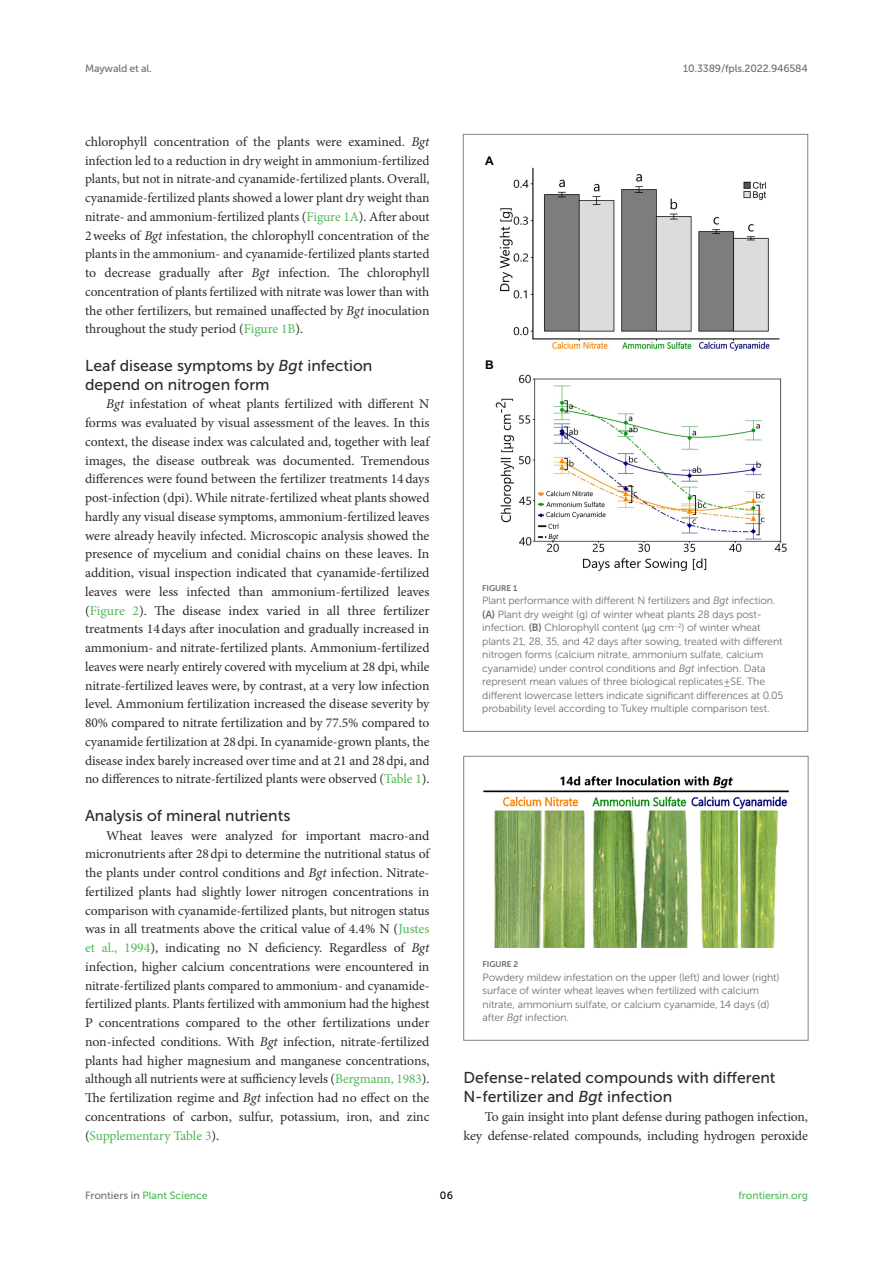
<style>
.page{position:relative;width:893px;height:1263px;background:#fff}
.page>*{position:absolute;margin:0;border:0;box-sizing:border-box;transform-origin:0 0}
.HEAD_3{font:15.75px/18.8px "Museo Sans 500";color:#2b2b2a}
.TEXT_FLUSH{font:13.5px/18.8px "Minion Pro";letter-spacing:-.01em;color:#2b2b2a;text-align:justify}
.t1{font:700 12px "Arial";color:#000}
.FIG_LEG{font:10.5px/13.5px "Museo Sans 300";letter-spacing:-.01em;color:#706f70}
.t2{font:10.5px "Museo Sans 500";color:#4eb855}
.t3{font:10.5px "Museo Sans 500";letter-spacing:-.015em;color:#706f70}
.t4{font:10.5px "Museo Sans 500";color:#000}
.FIG_HD{font:8.25px "Museo Sans 700";letter-spacing:-.01em;color:#706f70}
.s1{font-style:italic}
.s2{color:#4eb855}
.s3{font-family:"Museo Sans 700"}
.s4{font-family:"STIX General"}
.s5{color:#706f70}
</style>
<div class="page">
<img style="left:495px;top:167px;width:292px;height:404px">
<img style="left:483px;top:776px;width:306px;height:172px">
<div style="left:463px;top:756px;width:345px;height:284px;border:1px solid #808285"></div>
<p class="t3" style="left:85px;top:63px;width:68px">Maywald et al.</p>
<p class="t3" style="left:683px;top:63px;width:126px">10.3389/fpls.2022.946584</p>
<p class="TEXT_FLUSH" style="left:85px;top:132px;width:346px">chlorophyll concentration of the plants were examined. <span class="s1">Bgt </span>infection led to a reduction in dry weight in ammonium-fertilized plants, but not in nitrate-and cyanamide-fertilized plants. Overall, cyanamide-fertilized plants showed a lower plant dry weight than nitrate- and ammonium-fertilized plants (<span class="s2">Figure 1A</span>). After about 2weeks of <span class="s1">Bgt</span> infestation, the chlorophyll concentration of the plants in the ammonium- and cyanamide-fertilized plants started to decrease gradually after <span class="s1">Bgt</span> infection. The chlorophyll concentration of plants fertilized with nitrate was lower than with the other fertilizers, but remained unaffected by <span class="s1">Bgt</span> inoculation throughout the study period (<span class="s2">Figure 1B</span>).</p>
<p class="HEAD_3" style="left:85px;top:356px;width:289px">Leaf disease symptoms by <span class="s1">Bgt</span> infection depend on nitrogen form</p>
<p class="TEXT_FLUSH" style="left:85px;top:395px;width:346px;text-indent:21px"><span class="s1">Bgt</span> infestation of wheat plants fertilized with different N forms was evaluated by visual assessment of the leaves. In this context, the disease index was calculated and, together with leaf images, the disease outbreak was documented. Tremendous differences were found between the fertilizer treatments 14days post-infection (dpi). While nitrate-fertilized wheat plants showed hardly any visual disease symptoms, ammonium-fertilized leaves were already heavily infected. Microscopic analysis showed the presence of mycelium and conidial chains on these leaves. In addition, visual inspection indicated that cyanamide-fertilized leaves were less infected than ammonium-fertilized leaves (<span class="s2">Figure 2</span>). The disease index varied in all three fertilizer treatments 14days after inoculation and gradually increased in ammonium- and nitrate-fertilized plants. Ammonium-fertilized leaves were nearly entirely covered with mycelium at 28 dpi, while nitrate-fertilized leaves were, by contrast, at a very low infection level. Ammonium fertilization increased the disease severity by 80% compared to nitrate fertilization and by 77.5% compared to cyanamide fertilization at 28dpi. In cyanamide-grown plants, the disease index barely increased over time and at 21 and 28dpi, and no differences to nitrate-fertilized plants were observed (<span class="s2">Table 1</span>).</p>
<p class="HEAD_3" style="left:85px;top:806px;width:207px">Analysis of mineral nutrients</p>
<p class="TEXT_FLUSH" style="left:85px;top:826px;width:346px;text-indent:21px">Wheat leaves were analyzed for important macro-and micronutrients after 28dpi to determine the nutritional status of the plants under control conditions and <span class="s1">Bgt</span> infection. Nitrate&shy;fertilized plants had slightly lower nitrogen concentrations in comparison with cyanamide-fertilized plants, but nitrogen status was in all treatments above the critical value of 4.4% N (<span class="s2">Justes et al., 1994</span>), indicating no N deficiency. Regardless of <span class="s1">Bgt </span>infection, higher calcium concentrations were encountered in nitrate-fertilized plants compared to ammonium- and cyanamide&shy;fertilized plants. Plants fertilized with ammonium had the highest P concentrations compared to the other fertilizations under non-infected conditions. With <span class="s1">Bgt</span> infection, nitrate-fertilized plants had higher magnesium and manganese concentrations, although all nutrients were at sufficiency levels (<span class="s2">Bergmann, 1983</span>).<br>The fertilization regime and <span class="s1">Bgt</span> infection had no effect on the concentrations of carbon, sulfur, potassium, iron, and zinc (<span class="s2">Supplementary Table 3</span>).</p>
<p class="t1" style="left:485px;top:152px;width:10px">A</p>
<p class="t1" style="left:485px;top:357px;width:10px">B</p>
<p class="FIG_HD" style="left:482px;top:583px;width:37px">FIGURE 1</p>
<p class="FIG_LEG" style="left:482px;top:594px;width:303px">Plant performance with different N fertilizers and <span class="s1">Bgt</span> infection. <span class="s3">(A)</span> Plant dry weight (g) of winter wheat plants 28 days post&shy;infection. <span class="s3">(B)</span> Chlorophyll content (<span class="s4">μ</span>g cm<sup>−</sup><sup>2</sup>) of winter wheat plants 21, 28, 35, and 42 days after sowing, treated with different nitrogen forms (calcium nitrate, ammonium sulfate, calcium cyanamide) under control conditions and <span class="s1">Bgt</span> infection. Data represent mean values of three biological replicates ± SE. The different lowercase letters indicate significant differences at 0.05 probability level according to Tukey multiple comparison test.</p>
<p class="FIG_HD" style="left:483px;top:960px;width:37px">FIGURE 2</p>
<p class="FIG_LEG" style="left:483px;top:970px;width:298px">Powdery mildew infestation on the upper (left) and lower (right) surface of winter wheat leaves when fertilized with calcium nitrate, ammonium sulfate, or calcium cyanamide, 14 days (d) after <span class="s1">Bgt</span> infection.</p>
<p class="HEAD_3" style="left:463px;top:1069px;width:314px">Defense-related compounds with different<br>N-fertilizer and <span class="s1">Bgt</span> infection</p>
<p class="TEXT_FLUSH" style="left:463px;top:1107px;width:346px;text-align:right">To gain insight into plant defense during pathogen infection, key defense-related compounds, including hydrogen peroxide</p>
<p class="t2" style="left:85px;top:1190px;width:124px"><span class="s5">Frontiers in</span> Plant Science</p>
<p class="t4" style="left:440px;top:1190px;width:15px">06</p>
<p class="t2" style="left:738px;top:1190px;width:71px">frontiersin.org</p>
</div>
